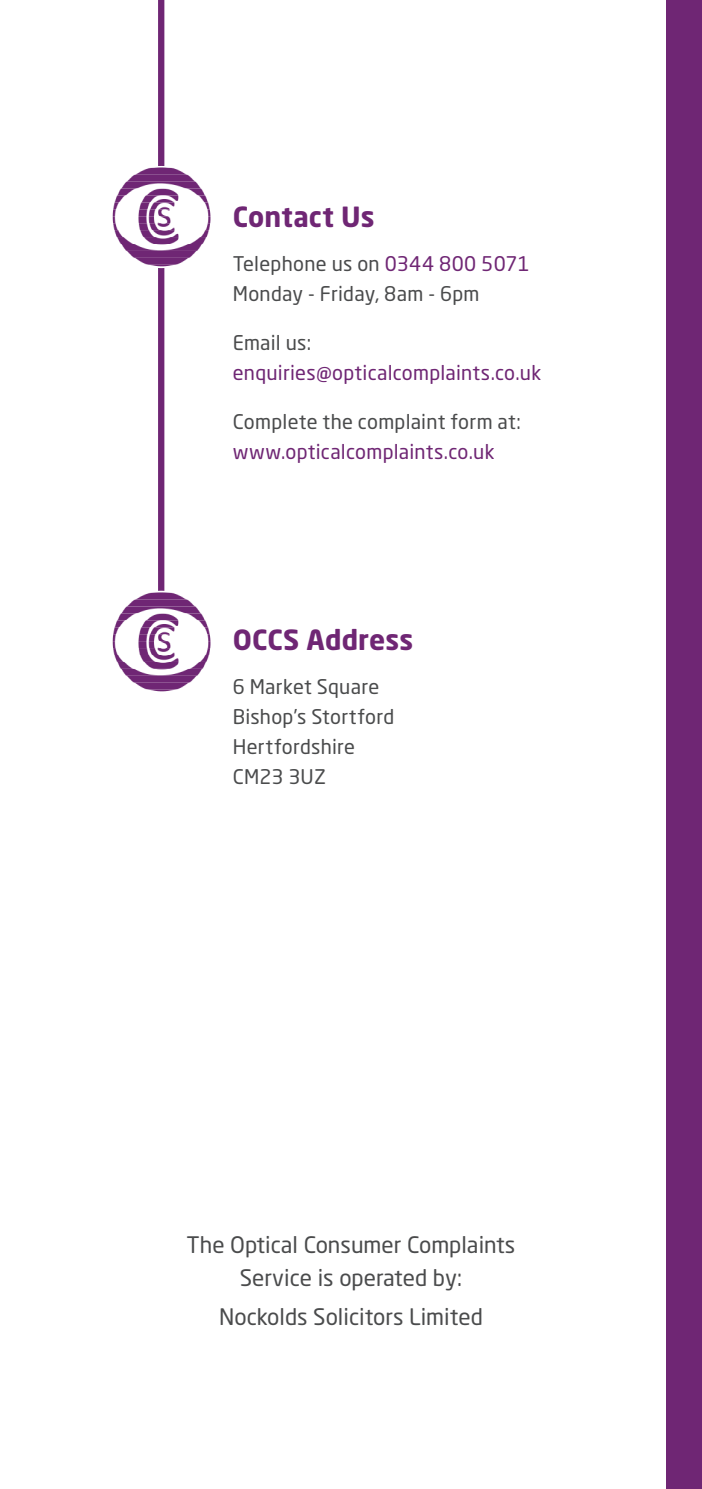
<style>
.page{position:relative;width:702px;height:1489px;background:#fff}
.page>*{position:absolute;margin:0;border:0;box-sizing:border-box;transform-origin:0 0}
.t1{font:700 27.5px "Neo Sans Std";letter-spacing:.005em;color:#6f2674}
.t2{font:22.5px/32.5px "Neo Sans Std";color:#4a4b4c;text-align:center}
.t3{font:20px/30px "Neo Sans Std";letter-spacing:.01em;color:#4a4b4c}
.t4{font:20px "Neo Sans Std";letter-spacing:.01em;color:#6f2674}
.s1{color:#6f2674}
</style>
<div class="page">
<div style="left:666px;top:0;width:36px;height:1488px;background:#6f2674"></div>
<div style="left:158px;top:0;width:6px;height:646px;background:#6f2674"></div>
<img style="left:150px;top:166px;width:22px;height:2px">
<img style="left:134px;top:168px;width:54px;height:7px">
<img style="left:126px;top:175px;width:70px;height:7px">
<img style="left:121px;top:182px;width:80px;height:6px">
<img style="left:117px;top:188px;width:88px;height:7px">
<img style="left:114px;top:195px;width:94px;height:7px">
<img style="left:112px;top:202px;width:99px;height:14px">
<img style="left:110px;top:216px;width:102px;height:7px">
<img style="left:113px;top:223px;width:98px;height:14px">
<img style="left:117px;top:237px;width:90px;height:7px">
<img style="left:121px;top:244px;width:81px;height:7px">
<img style="left:127px;top:251px;width:70px;height:7px">
<img style="left:135px;top:258px;width:53px;height:7px">
<img style="left:150px;top:265px;width:23px;height:3px">
<img style="left:136px;top:592px;width:50px;height:7px">
<img style="left:127px;top:599px;width:68px;height:7px">
<img style="left:121px;top:606px;width:80px;height:7px">
<img style="left:117px;top:613px;width:88px;height:7px">
<img style="left:114px;top:620px;width:94px;height:7px">
<img style="left:112px;top:627px;width:99px;height:14px">
<img style="left:110px;top:641px;width:102px;height:7px">
<img style="left:113px;top:648px;width:98px;height:14px">
<img style="left:117px;top:662px;width:89px;height:6px">
<img style="left:120px;top:668px;width:84px;height:7px">
<img style="left:125px;top:675px;width:73px;height:7px">
<img style="left:133px;top:682px;width:58px;height:7px">
<img style="left:145px;top:689px;width:33px;height:3px">
<h1 class="t1" style="left:233px;top:199px;width:143px">Contact Us</h1>
<p class="t3" style="left:233px;top:248px;width:299px">Telephone us on <span class="s1">0344 800 5071<br></span>Monday - Friday, 8am - 6pm</p>
<p class="t3" style="left:233px;top:327px;width:80px">Email us:</p>
<p class="t4" style="left:233px;top:360px;width:310px">enquiries@opticalcomplaints.co.uk</p>
<p class="t3" style="left:233px;top:406px;width:289px">Complete the complaint form at:</p>
<p class="t4" style="left:233px;top:439px;width:263px">www.opticalcomplaints.co.uk</p>
<h1 class="t1" style="left:233px;top:622px;width:182px">OCCS Address</h1>
<p class="t3" style="left:233px;top:671px;width:163px">6 Market Square<br>Bishop’s Stortford<br>Hertfordshire<br>CM23 3UZ</p>
<p class="t2" style="left:186px;top:1228px;width:330px">The Optical Consumer Complaints<br>Service is operated by:</p>
<p class="t2" style="left:219px;top:1300px;width:265px">Nockolds Solicitors Limited</p>
</div>
